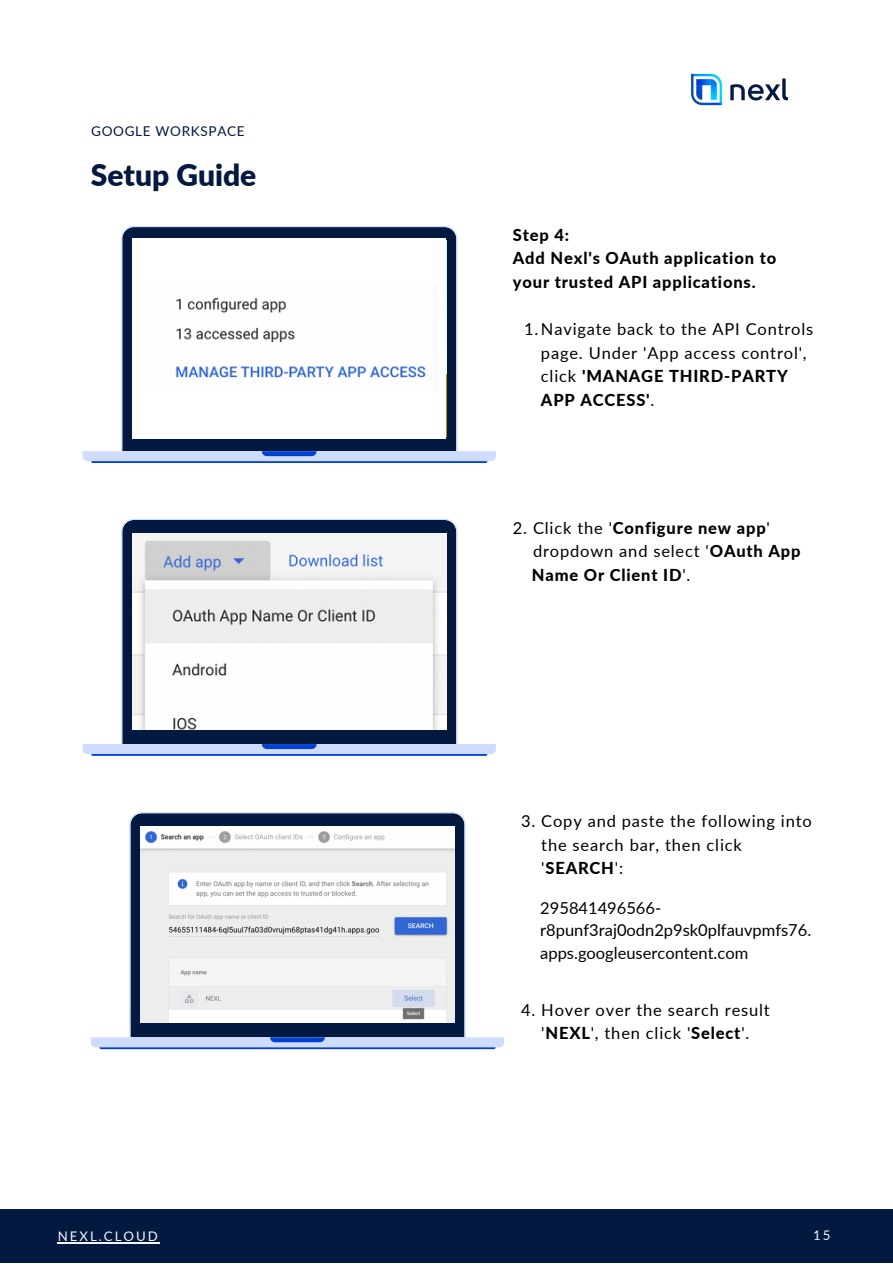
<style>
.page{position:relative;width:893px;height:1264px;background:#fff}
.page>*{position:absolute;margin:0;border:0;box-sizing:border-box;transform-origin:0 0}
.t1{font:900 30px "Lato";color:#03193f}
.t2{font:16.5px/23.5px "Lato";letter-spacing:.05em;color:#000}
.t3{font:800 16.5px/23.5px "Lato";letter-spacing:.05em;color:#000}
.t4{font:16.5px/22.5px "Lato";color:#000}
.t5{font:13.5px "Lato";letter-spacing:.05em;color:#03193f}
.t6{font:13.2px "Lato";letter-spacing:.15em;color:#f3f7fe}
.s1{font-weight:800}
.s2{font-weight:400}
</style>
<div class="page">
<div style="left:0;top:1209px;width:892px;height:53px;background:#03193f"></div>
<img style="left:690px;top:73px;width:99px;height:33px">
<svg style="left:83px;top:226px;width:413px;height:235px"></svg>
<svg style="left:91px;top:451px;width:396px;height:12px;background:#a3bcf5"></svg>
<div style="left:132px;top:238px;width:314px;height:201px;background:#fff"></div>
<img style="left:175px;top:297px;width:251px;height:81px">
<svg style="left:83px;top:519px;width:413px;height:235px"></svg>
<svg style="left:91px;top:744px;width:396px;height:12px;background:#a2bcf5"></svg>
<img style="left:132px;top:533px;width:314px;height:196px">
<svg style="left:91px;top:812px;width:413px;height:235px"></svg>
<svg style="left:99px;top:1037px;width:396px;height:12px;background:#a5bef5"></svg>
<img style="left:141px;top:826px;width:313px;height:196px">
<hr style="left:58px;top:1242px;width:102px;height:1px;background:#f3f7fe">
<p class="t5" style="left:91px;top:123px;width:155px">GOOGLE WORKSPACE</p>
<h1 class="t1" style="left:91px;top:156px;width:167px">Setup Guide</h1>
<p class="t3" style="left:513px;top:223px;width:265px">Step 4:<br>Add Nexl's OAuth application to your trusted API applications.</p>
<p class="t2" style="left:541px;top:317px;width:274px;text-indent:-17px">1.Navigate back to the API Controls page. Under 'App access control', click <span class="s1">'MANAGE THIRD-PARTY<br>APP ACCESS'</span>.</p>
<p class="t3" style="left:532px;top:515px;width:270px;text-indent:-19px"><span class="s2">2. Click the '</span>Configure new app<span class="s2">' dropdown and select '</span>OAuth App<br>Name Or Client ID<span class="s2">'.</span></p>
<p class="t2" style="left:541px;top:808px;width:272px;text-indent:-20px">3. Copy and paste the following into the search bar, then click '<span class="s1">SEARCH</span>':</p>
<p class="t4" style="left:540px;top:896px;width:272px">295841496566- r8punf3raj0odn2p9sk0plfauvpmfs76. apps.googleusercontent.com</p>
<p class="t2" style="left:521px;top:997px;width:250px;text-align:center">4. Hover over the search result '<span class="s1">NEXL</span>', then click '<span class="s1">Select</span>'.</p>
<p class="t6" style="left:58px;top:1228px;width:102px">NEXL.CLOUD</p>
<p class="t6" style="left:813px;top:1226px;width:19px">15</p>
</div>
